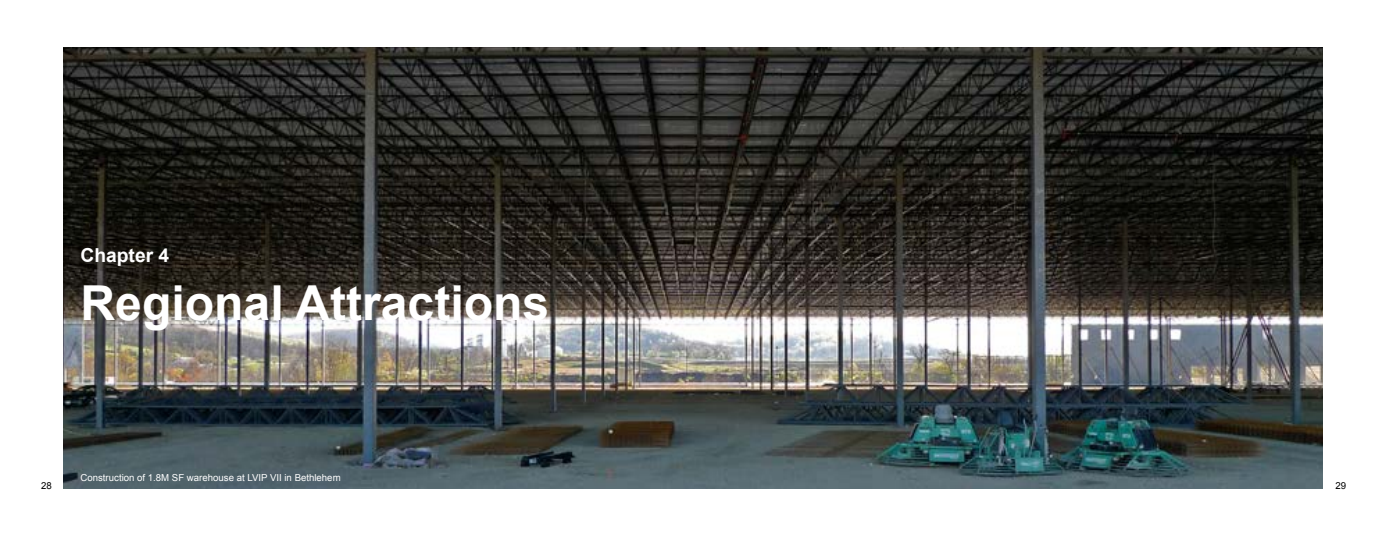
<style>
.page{position:relative;width:1386px;height:536px;background:#fff}
.page>*{position:absolute;margin:0;border:0;box-sizing:border-box;transform-origin:0 0}
.t1{font:700 48.12px "Arial";color:#fff}
.t2{font:700 19.25px "Arial";color:#fff}
.Text{font:9.62px "Arial";color:#fff}
.t3{font:9.62px "Arial";color:#000}
</style>
<div class="page">
<img style="left:63px;top:47px;width:1260px;height:441px">
<p class="t2" style="left:80px;top:243px;width:90px">Chapter 4</p>
<p class="t1" style="left:80px;top:271px;width:470px">Regional Attractions</p>
<p class="Text" style="left:80px;top:470px;width:262px">Construction of 1.8M SF warehouse at LVIP VII in Bethlehem</p>
<p class="t3" style="left:41px;top:479px;width:12px">28</p>
<p class="t3" style="left:1336px;top:479px;width:12px">29</p>
</div>
